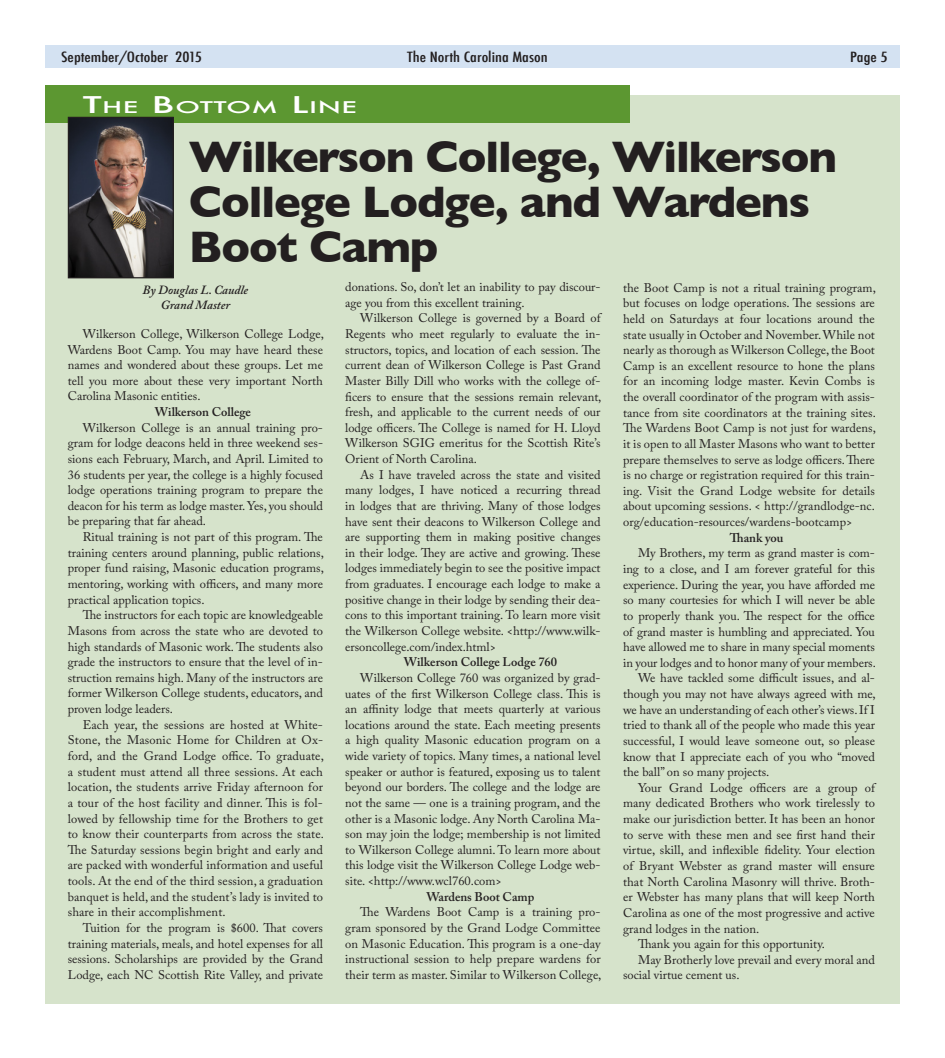
<style>
.page{position:relative;width:945px;height:1058px;background:#fff}
.page>*{position:absolute;margin:0;border:0;box-sizing:border-box;transform-origin:0 0}
.t1{font:700 45px/45px "Gill Sans";letter-spacing:-.025em;color:#231f20}
.t2{font:500 15.75px "Futura";letter-spacing:.015em;color:#fff;scale:1.75 1}
.t3{font:500 condensed 13.75px "Futura";color:#231f20;scale:1.25 1}
.t4{font:12.5px/15.6px "Adobe Caslon Pro";color:#231f20;text-align:justify}
.t5{font:600 12.5px "Adobe Caslon Pro";color:#231f20}
.t6{font:italic 600 12.5px/15px "Adobe Caslon Pro";color:#231f20;text-align:center}
.s1{font-size:22.5px}
</style>
<div class="page">
<div style="left:45px;top:95px;width:855px;height:908px;background:#d6e3cb"></div>
<div style="left:45px;top:45px;width:855px;height:23px;background:#d4e2f2"></div>
<div style="left:45px;top:85px;width:585px;height:38px;background:#5c9731"></div>
<img style="left:70px;top:119px;width:102px;height:157px">
<div style="left:68px;top:117px;width:106px;height:161px;border:1px solid #231f20"></div>
<p class="t3" style="left:61px;top:48px;width:114px">September/October 2015</p>
<p class="t3" style="left:407px;top:48px;width:114px">The North Carolina Mason</p>
<p class="t3" style="left:850px;top:48px;width:31px">Page 5</p>
<p class="t2" style="left:83px;top:96px;width:158px"><span class="s1">T</span>HE <span class="s1">B</span>OTTOM <span class="s1">L</span>INE</p>
<h1 class="t1" style="left:189px;top:133px;width:650px">Wilkerson College, Wilkerson<br>College Lodge, and Wardens<br>Boot Camp</h1>
<p class="t6" style="left:143px;top:282px;width:107px">By Douglas L. Caudle<br>Grand Master</p>
<p class="t4" style="left:68px;top:326px;width:258px;text-indent:15px">Wilkerson College, Wilkerson College Lodge, Wardens Boot Camp. You may have heard these names and wondered about these groups. Let me tell you more about these very important North Carolina Masonic entities.</p>
<p class="t5" style="left:155px;top:404px;width:98px">Wilkerson College</p>
<p class="t4" style="left:68px;top:419px;width:257px;text-indent:15px">Wilkerson College is an annual training pro&shy;gram for lodge deacons held in three weekend ses&shy;sions each February, March, and April. Limited to 36 students per year, the college is a highly focused lodge operations training program to prepare the deacon for his term as lodge master. Yes, you should be preparing that far ahead.</p>
<p class="t4" style="left:68px;top:529px;width:258px;text-indent:15px">Ritual training is not part of this program. The training centers around planning, public relations, proper fund raising, Masonic education programs, mentoring, working with officers, and many more practical application topics.</p>
<p class="t4" style="left:68px;top:607px;width:257px;text-indent:15px">The instructors for each topic are knowledgeable Masons from across the state who are devoted to high standards of Masonic work. The students also grade the instructors to ensure that the level of in&shy;struction remains high. Many of the instructors are former Wilkerson College students, educators, and proven lodge leaders.</p>
<p class="t4" style="left:68px;top:716px;width:258px;text-indent:15px">Each year, the sessions are hosted at White-Stone, the Masonic Home for Children at Ox&shy;ford, and the Grand Lodge office. To graduate, a student must attend all three sessions. At each location, the students arrive Friday afternoon for a tour of the host facility and dinner. This is fol&shy;lowed by fellowship time for the Brothers to get to know their counterparts from across the state.<br>The Saturday sessions begin bright and early and are packed with wonderful information and useful tools. At the end of the third session, a graduation banquet is held, and the student’s lady is invited to share in their accomplishment.</p>
<p class="t4" style="left:68px;top:919px;width:257px;text-indent:15px">Tuition for the program is $600. That covers training materials, meals, and hotel expenses for all sessions. Scholarships are provided by the Grand Lodge, each NC Scottish Rite Valley, and private</p>
<p class="t4" style="left:345px;top:279px;width:257px">donations. So, don’t let an inability to pay discour&shy;age you from this excellent training.</p>
<p class="t4" style="left:345px;top:310px;width:258px;text-indent:15px">Wilkerson College is governed by a Board of Regents who meet regularly to evaluate the in&shy;structors, topics, and location of each session. The current dean of Wilkerson College is Past Grand Master Billy Dill who works with the college of&shy;ficers to ensure that the sessions remain relevant, fresh, and applicable to the current needs of our lodge officers. The College is named for H. Lloyd Wilkerson SGIG emeritus for the Scottish Rite’s Orient of North Carolina.</p>
<p class="t4" style="left:345px;top:466px;width:257px;text-indent:15px">As I have traveled across the state and visited many lodges, I have noticed a recurring thread in lodges that are thriving. Many of those lodges have sent their deacons to Wilkerson College and are supporting them in making positive changes in their lodge. They are active and growing. These lodges immediately begin to see the positive impact from graduates. I encourage each lodge to make a positive change in their lodge by sending their dea&shy;cons to this important training. To learn more visit the Wilkerson College website. &lt;http://www.wilk&shy;ersoncollege.com/index.html&gt;</p>
<p class="t5" style="left:404px;top:654px;width:155px">Wilkerson College Lodge 760</p>
<p class="t4" style="left:345px;top:669px;width:257px;text-indent:15px">Wilkerson College 760 was organized by grad&shy;uates of the first Wilkerson College class. This is an affinity lodge that meets quarterly at various locations around the state. Each meeting presents a high quality Masonic education program on a wide variety of topics. Many times, a national level speaker or author is featured, exposing us to talent beyond our borders. The college and the lodge are not the same — one is a training program, and the other is a Masonic lodge. Any North Carolina Ma&shy;son may join the lodge; membership is not limited to Wilkerson College alumni. To learn more about this lodge visit the Wilkerson College Lodge web&shy;site. &lt;http://www.wcl760.com&gt;</p>
<p class="t5" style="left:427px;top:889px;width:109px">Wardens Boot Camp</p>
<p class="t4" style="left:345px;top:904px;width:258px;text-indent:15px">The Wardens Boot Camp is a training pro&shy;gram sponsored by the Grand Lodge Committee on Masonic Education. This program is a one-day instructional session to help prepare wardens for their term as master. Similar to Wilkerson College,</p>
<p class="t4" style="left:623px;top:279px;width:254px">the Boot Camp is not a ritual training program, but focuses on lodge operations. The sessions are held on Saturdays at four locations around the state usually in October and November. While not nearly as thorough as Wilkerson College, the Boot Camp is an excellent resource to hone the plans for an incoming lodge master. Kevin Combs is the overall coordinator of the program with assis&shy;tance from site coordinators at the training sites.<br>The Wardens Boot Camp is not just for wardens, it is open to all Master Masons who want to better prepare themselves to serve as lodge officers. There is no charge or registration required for this train&shy;ing. Visit the Grand Lodge website for details about upcoming sessions. &lt; http://grandlodge-nc. org/education-resources/wardens-bootcamp&gt;</p>
<p class="t5" style="left:730px;top:530px;width:55px">Thank you</p>
<p class="t4" style="left:638px;top:545px;width:238px">My Brothers, my term as grand master is com-</p>
<p class="t4" style="left:623px;top:561px;width:253px">ing to a close, and I am forever grateful for this</p>
<p class="t4" style="left:623px;top:576px;width:253px">experience. During the year, you have afforded me</p>
<p class="t4" style="left:623px;top:592px;width:253px">so many courtesies for which I will never be able</p>
<p class="t4" style="left:623px;top:607px;width:253px">to properly thank you. The respect for the office</p>
<p class="t4" style="left:623px;top:623px;width:253px">of grand master is humbling and appreciated. You</p>
<p class="t4" style="left:623px;top:639px;width:253px">have allowed me to share in many special moments</p>
<p class="t4" style="left:623px;top:654px;width:254px">in your lodges and to honor many of your members.</p>
<p class="t4" style="left:638px;top:670px;width:238px">We have tackled some difficult issues, and al-</p>
<p class="t4" style="left:623px;top:686px;width:254px">though you may not have always agreed with me,</p>
<p class="t4" style="left:623px;top:701px;width:253px">we have an understanding of each other’s views. If I</p>
<p class="t4" style="left:623px;top:717px;width:253px">tried to thank all of the people who made this year</p>
<p class="t4" style="left:623px;top:732px;width:253px">successful, I would leave someone out, so please</p>
<p class="t4" style="left:623px;top:748px;width:253px">know that I appreciate each of you who “moved</p>
<p class="t4" style="left:623px;top:764px;width:148px">the ball” on so many projects.</p>
<p class="t4" style="left:638px;top:779px;width:238px">Your Grand Lodge officers are a group of</p>
<p class="t4" style="left:623px;top:795px;width:253px">many dedicated Brothers who work tirelessly to</p>
<p class="t4" style="left:623px;top:811px;width:253px">make our jurisdiction better. It has been an honor</p>
<p class="t4" style="left:623px;top:826px;width:253px">to serve with these men and see first hand their</p>
<p class="t4" style="left:623px;top:842px;width:253px">virtue, skill, and inflexible fidelity. Your election</p>
<p class="t4" style="left:623px;top:857px;width:253px">of Bryant Webster as grand master will ensure</p>
<p class="t4" style="left:623px;top:873px;width:253px">that North Carolina Masonry will thrive. Broth-</p>
<p class="t4" style="left:623px;top:889px;width:253px">er Webster has many plans that will keep North</p>
<p class="t4" style="left:623px;top:904px;width:253px">Carolina as one of the most progressive and active</p>
<p class="t4" style="left:623px;top:920px;width:138px">grand lodges in the nation.</p>
<p class="t4" style="left:638px;top:936px;width:188px">Thank you again for this opportunity.</p>
<p class="t4" style="left:638px;top:951px;width:238px">May Brotherly love prevail and every moral and</p>
<p class="t4" style="left:623px;top:967px;width:118px">social virtue cement us.</p>
</div>
